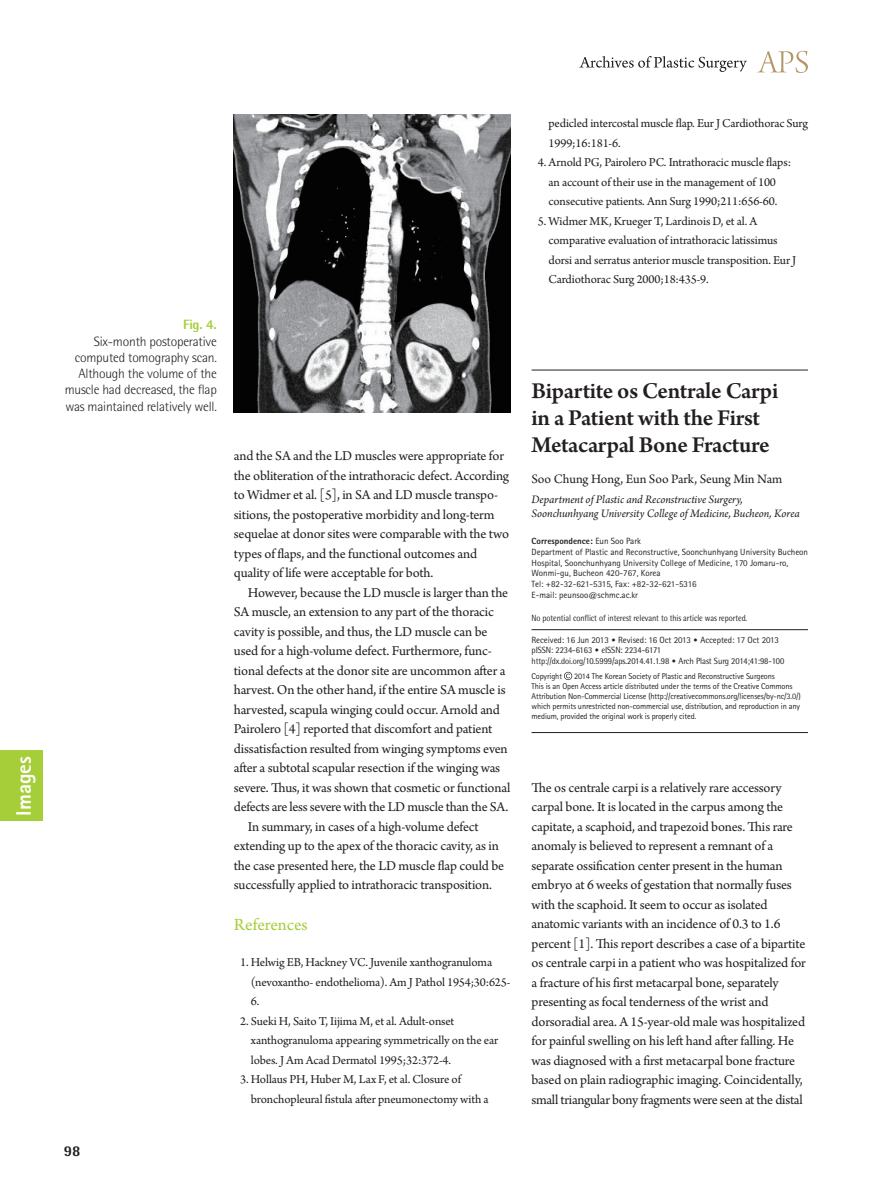
<style>
.page{position:relative;width:893px;height:1191px;background:#fff}
.page>*{position:absolute;margin:0;border:0;box-sizing:border-box;transform-origin:0 0}
.성형_이미지__제목{font:600 24px/27px "Arno Pro";letter-spacing:-.015em;color:#231f20}
.논문_분류{font:800 21px "Rotis Sans Serif Std";color:#fff}
.대제목_Letter{font:18px "Arno Pro";letter-spacing:-.005em;color:#a6ce39}
.t1{font:800 15px "Rotis Semi Sans Std";color:#231f20}
.성형_본문_이미지{font:14.25px/19.5px "Arno Pro";letter-spacing:-.01em;color:#231f20}
.표_그림체{font:300 13.5px/16.2px "Rotis Semi Sans Std";letter-spacing:-.015em;color:#231f20;text-align:right}
.성형_이미지__이름{font:13.5px "Arno Pro";letter-spacing:-.005em;color:#231f20}
.참고문헌-1__이미지{font:12.75px/19.5px "Arno Pro";letter-spacing:-.01em;color:#231f20}
.성형_이미지__소속{font:italic 12px/14.4px "Arno Pro";letter-spacing:-.005em;color:#231f20}
.성형_이미지__교신주소{font:9px/10.8px "Rotis Sans Serif Std";color:#231f20}
.t2{font:9px/10.8px "Rotis Semi Sans Std";letter-spacing:-.01em;color:#231f20;scale:.95 1}
.t3{font:9px "Rotis Semi Sans Std";letter-spacing:-.01em;color:#231f20;scale:.9 1}
.성형_이미지__교신주소-2{font:800 9px "Rotis Sans Serif Std";color:#231f20}
.교신저자__이미지{font:8.4px/10.1px "Rotis Sans Serif Std";letter-spacing:-.015em;color:#231f20}
.s1{font-weight:800;color:#a6ce39}
.s2{font-weight:400}
.s3{font-family:"Rotis Sans Serif Std"}
.s4{font-family:"DIN Pro";font-weight:300}
</style>
<div class="page">
<svg style="left:757px;top:51px;width:51px;height:22px"></svg>
<svg style="left:579px;top:56px;width:168px;height:16px"></svg>
<hr style="left:531px;top:629px;width:277px;height:1px;background:#231f20">
<hr style="left:531px;top:732px;width:277px;height:1px;background:#231f20">
<svg style="left:564px;top:672px;width:8px;height:8px"></svg>
<hr style="left:531px;top:369px;width:277px;height:2px;background:#6c6d70">
<img style="left:234px;top:115px;width:276px;height:297px">
<div style="left:0;top:750px;width:43px;height:71px;background:#a6ce39"></div>
<p class="논문_분류" style="left:10px;top:815px;width:61px;rotate:-90deg">Images</p>
<p class="표_그림체" style="left:65px;top:316px;width:154px"><span class="s1">Fig. 4.<br></span>Six-month postoperative computed tomography scan.<br>Although the volume of the muscle had decreased, the flap was maintained relatively well.</p>
<p class="t1" style="left:64px;top:1141px;width:18px">98</p>
<p class="성형_본문_이미지" style="left:234px;top:447px;width:277px">and the SA and the LD muscles were appropriate for the obliteration of the intrathoracic defect. According to Widmer et al. [5], in SA and LD muscle transpo&shy;sitions, the postoperative morbidity and long-term sequelae at donor sites were comparable with the two types of flaps, and the functional outcomes and quality of life were acceptable for both.</p>
<p class="성형_본문_이미지" style="left:234px;top:583px;width:278px;text-indent:14px">However, because the LD muscle is larger than the SA muscle, an extension to any part of the thoracic cavity is possible, and thus, the LD muscle can be used for a high-volume defect. Furthermore, func&shy;tional defects at the donor site are uncommon after a harvest. On the other hand, if the entire SA muscle is harvested, scapula winging could occur. Arnold and Pairolero [4] reported that discomfort and patient dissatisfaction resulted from winging symptoms even after a subtotal scapular resection if the winging was severe. Thus, it was shown that cosmetic or functional defects are less severe with the LD muscle than the SA.</p>
<p class="성형_본문_이미지" style="left:234px;top:817px;width:272px;text-indent:14px">In summary, in cases of a high-volume defect extending up to the apex of the thoracic cavity, as in the case presented here, the LD muscle flap could be successfully applied to intrathoracic transposition.</p>
<p class="대제목_Letter" style="left:234px;top:914px;width:75px">References</p>
<p class="참고문헌-1__이미지" style="left:251px;top:953px;width:261px;text-indent:-11px">1. Helwig EB, Hackney VC. Juvenile xanthogranuloma (nevoxantho- endothelioma). Am J Pathol 1954;30:625-<br>6.</p>
<p class="참고문헌-1__이미지" style="left:251px;top:1011px;width:249px;text-indent:-11px">2. Sueki H, Saito T, Iijima M, et al. Adult-onset xanthogranuloma appearing symmetrically on the ear lobes. J Am Acad Dermatol 1995;32:372-4.</p>
<p class="참고문헌-1__이미지" style="left:251px;top:1070px;width:239px;text-indent:-11px">3. Hollaus PH, Huber M, Lax F, et al. Closure of bronchopleural fistula after pneumonectomy with a</p>
<p class="참고문헌-1__이미지" style="left:549px;top:114px;width:261px">pedicled intercostal muscle flap. Eur J Cardiothorac Surg<br>1999;16:181-6.</p>
<p class="참고문헌-1__이미지" style="left:538px;top:153px;width:255px;text-align:center">4. Arnold PG, Pairolero PC. Intrathoracic muscle flaps: an account of their use in the management of 100 consecutive patients. Ann Surg 1990;211:656-60.</p>
<p class="참고문헌-1__이미지" style="left:549px;top:212px;width:249px;text-indent:-11px">5. Widmer MK, Krueger T, Lardinois D, et al. A comparative evaluation of intrathoracic latissimus dorsi and serratus anterior muscle transposition. Eur J Cardiothorac Surg 2000;18:435-9.</p>
<p class="성형_이미지__제목" style="left:531px;top:378px;width:248px">Bipartite os Centrale Carpi in a Patient with the First<br>Metacarpal Bone Fracture</p>
<p class="성형_이미지__이름" style="left:531px;top:471px;width:252px">Soo Chung Hong, Eun Soo Park, Seung Min Nam</p>
<p class="성형_이미지__소속" style="left:531px;top:492px;width:270px">Department of Plastic and Reconstructive Surgery,<br>Soonchunhyang University College of Medicine, Bucheon, Korea</p>
<p class="성형_이미지__교신주소-2" style="left:531px;top:535px;width:111px">Correspondence: <span class="s2">Eun Soo Park</span></p>
<p class="성형_이미지__교신주소" style="left:531px;top:546px;width:278px">Department of Plastic and Reconstructive, Soonchunhyang University Bucheon<br>Hospital, Soonchunhyang University College of Medicine, 170 Jomaru-ro,<br>Wonmi-gu, Bucheon 420-767, Korea</p>
<p class="성형_이미지__교신주소" style="left:531px;top:578px;width:167px">Tel: +82-32-621-5315, Fax: +82-32-621-5316<br>E-mail: peunsoo@schmc.ac.kr</p>
<p class="t3" style="left:531px;top:613px;width:241px">No potential conflict of interest relevant to this article was reported.</p>
<p class="t2" style="left:531px;top:634px;width:268px"><span class="s3">Received: 16 Jun 2013</span> <span class="s4">•</span> <span class="s3">Revised: 16 Oct 2013</span> <span class="s4">•</span> <span class="s3">Accepted: 17 Oct 2013 </span>pISSN: 2234-6163 <span class="s4">•</span> eISSN: 2234-6171 http://dx.doi.org/10.5999/aps.2014.41.1.98 <span class="s4">•</span> Arch Plast Surg 2014;41:98-100</p>
<p class="교신저자__이미지" style="left:531px;top:671px;width:32px">Copyright</p>
<p class="교신저자__이미지" style="left:574px;top:671px;width:202px">2014 The Korean Society of Plastic and Reconstructive Surgeons</p>
<p class="교신저자__이미지" style="left:531px;top:681px;width:271px">This is an Open Access article distributed under the terms of the Creative Commons Attribution Non-Commercial License (http://creativecommons.org/licenses/by-nc/3.0/) which permits unrestricted non-commercial use, distribution, and reproduction in any medium, provided the original work is properly cited.</p>
<p class="성형_본문_이미지" style="left:531px;top:778px;width:276px">The os centrale carpi is a relatively rare accessory carpal bone. It is located in the carpus among the capitate, a scaphoid, and trapezoid bones. This rare anomaly is believed to represent a remnant of a separate ossification center present in the human embryo at 6 weeks of gestation that normally fuses with the scaphoid. It seem to occur as isolated anatomic variants with an incidence of 0.3 to 1.6 percent [1]. This report describes a case of a bipartite os centrale carpi in a patient who was hospitalized for a fracture of his first metacarpal bone, separately presenting as focal tenderness of the wrist and dorsoradial area. A 15-year-old male was hospitalized for painful swelling on his left hand after falling. He was diagnosed with a first metacarpal bone fracture based on plain radiographic imaging. Coincidentally, small triangular bony fragments were seen at the distal</p>
</div>
